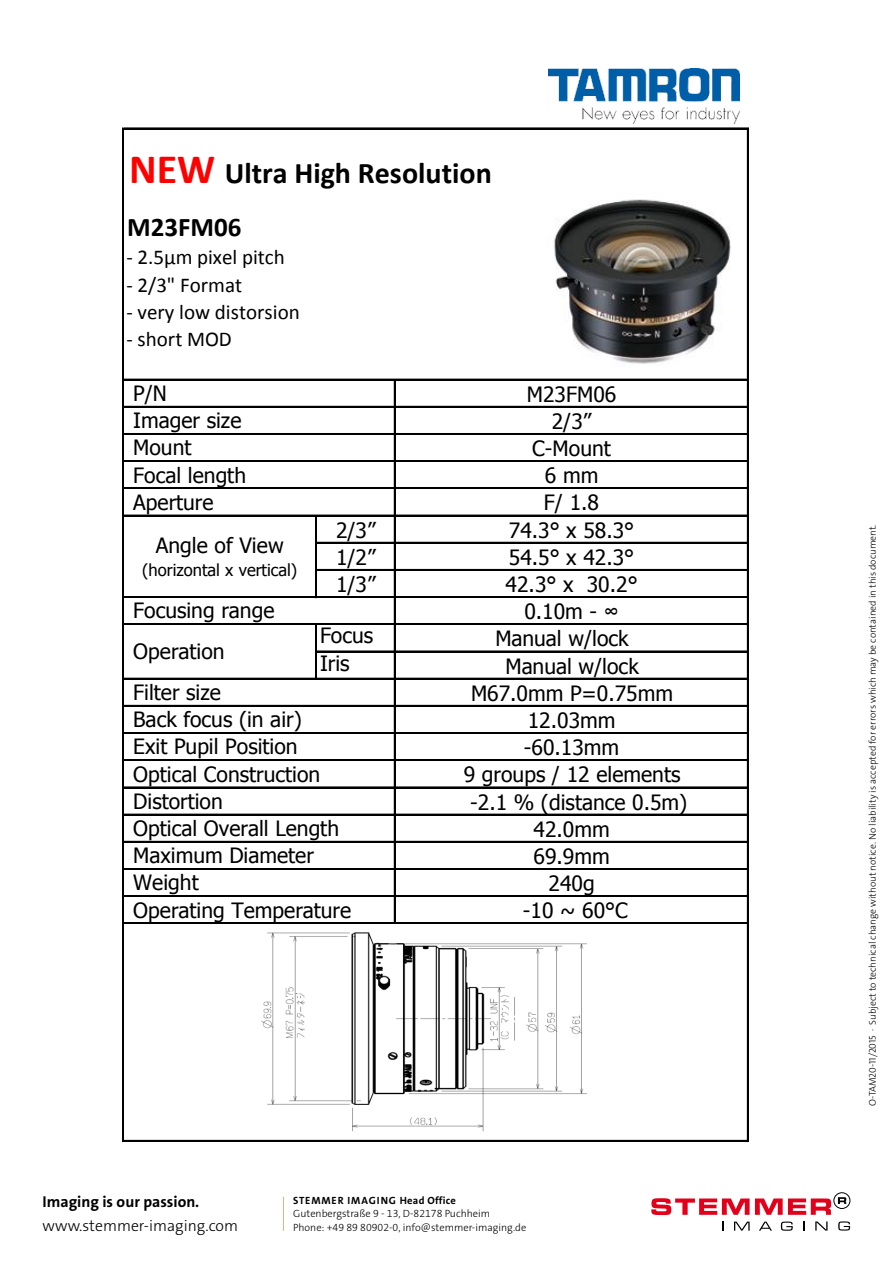
<style>
.page{position:relative;width:893px;height:1263px;background:#fff}
.page>*{position:absolute;margin:0;border:0;box-sizing:border-box;transform-origin:0 0}
.t1{font:700 30px "Calibri";color:#000}
.t2{font:700 27px "Calibri";color:#000}
.t3{font:21px/27.2px "Tahoma";color:#000;text-align:center}
.t4{font:21px "Calibri";color:#000}
.t5{font:16.5px "Tahoma";color:#000}
.t6{font:15.75px "The Sans LP3 Lig";color:#000}
.t7{font:15.75px "The Sans LP7 Bld";color:#000}
.t8{font:10.5px/13.5px "The Sans LP3 Lig";color:#000}
.t9{font:10.5px "The Sans LP7 Bld";letter-spacing:.075em;color:#000}
.t10{font:9.75px "The Sans LP3 Lig";color:#000}
.s1{font-size:42px;color:#f00}
.s2{font-family:"Arial"}
</style>
<div class="page">
<svg style="left:722px;top:1221px;width:2px;height:10px"></svg>
<svg style="left:734px;top:1221px;width:16px;height:10px"></svg>
<svg style="left:759px;top:1221px;width:13px;height:10px"></svg>
<svg style="left:781px;top:1221px;width:12px;height:10px"></svg>
<svg style="left:803px;top:1221px;width:2px;height:9px"></svg>
<svg style="left:815px;top:1221px;width:12px;height:9px"></svg>
<svg style="left:838px;top:1221px;width:12px;height:9px"></svg>
<svg style="left:651px;top:1198px;width:180px;height:17px"></svg>
<svg style="left:838px;top:1197px;width:8px;height:7px"></svg>
<div style="left:834px;top:1192px;width:16px;height:17px;border:1px solid #000;border-radius:50%"></div>
<hr style="left:283px;top:1197px;width:1px;height:34px;background:#d6ba89">
<hr style="left:316px;top:516px;width:1px;height:82px;background:#000">
<hr style="left:122px;top:128px;width:2px;height:1014px;background:#000">
<hr style="left:747px;top:129px;width:2px;height:1013px;background:#000">
<hr style="left:394px;top:380px;width:2px;height:544px;background:#000">
<hr style="left:316px;top:625px;width:1px;height:54px;background:#000">
<hr style="left:124px;top:128px;width:625px;height:1px;background:#000">
<hr style="left:124px;top:379px;width:625px;height:1px;background:#000">
<hr style="left:124px;top:406px;width:625px;height:2px;background:#000">
<hr style="left:124px;top:433px;width:625px;height:2px;background:#000">
<hr style="left:124px;top:460px;width:625px;height:1px;background:#000">
<hr style="left:124px;top:461px;width:625px;height:1px;background:#000">
<hr style="left:124px;top:488px;width:625px;height:1px;background:#000">
<hr style="left:124px;top:515px;width:625px;height:1px;background:#000">
<hr style="left:317px;top:542px;width:432px;height:2px;background:#000">
<hr style="left:317px;top:569px;width:432px;height:2px;background:#000">
<hr style="left:124px;top:596px;width:625px;height:2px;background:#000">
<hr style="left:124px;top:623px;width:625px;height:1px;background:#000">
<hr style="left:124px;top:624px;width:625px;height:1px;background:#000">
<hr style="left:317px;top:651px;width:432px;height:1px;background:#000">
<hr style="left:124px;top:678px;width:625px;height:1px;background:#000">
<hr style="left:124px;top:705px;width:625px;height:2px;background:#000">
<hr style="left:124px;top:732px;width:625px;height:2px;background:#000">
<hr style="left:124px;top:759px;width:625px;height:1px;background:#000">
<hr style="left:124px;top:760px;width:625px;height:1px;background:#000">
<hr style="left:124px;top:787px;width:625px;height:1px;background:#000">
<hr style="left:124px;top:814px;width:625px;height:1px;background:#000">
<hr style="left:124px;top:841px;width:625px;height:2px;background:#000">
<hr style="left:124px;top:868px;width:625px;height:2px;background:#000">
<hr style="left:124px;top:895px;width:625px;height:2px;background:#000">
<hr style="left:124px;top:922px;width:625px;height:1px;background:#000">
<hr style="left:124px;top:923px;width:625px;height:1px;background:#000">
<hr style="left:124px;top:1140px;width:625px;height:2px;background:#000">
<img style="left:554px;top:199px;width:176px;height:165px">
<img style="left:549px;top:68px;width:191px;height:55px">
<img style="left:261px;top:932px;width:326px;height:200px">
<h1 class="t1" style="left:129px;top:154px;width:364px"><span class="s1">NEW</span> Ultra High Resolution</h1>
<p class="t2" style="left:127px;top:210px;width:116px">M23FM06</p>
<p class="t4" style="left:126px;top:244px;width:160px">- 2.5µm pixel pitch</p>
<p class="t4" style="left:126px;top:271px;width:117px">- 2/3" Format</p>
<p class="t4" style="left:126px;top:298px;width:175px">- very low distorsion</p>
<p class="t4" style="left:126px;top:326px;width:107px">- short MOD</p>
<p class="t3" style="left:133px;top:379px;width:114px;text-align:left">P/N<br>Imager size<br>Mount<br>Focal length<br>Aperture</p>
<p class="t3" style="left:156px;top:531px;width:129px">Angle of View</p>
<p class="t5" style="left:142px;top:559px;width:157px">(horizontal x vertical)</p>
<p class="t3" style="left:133px;top:588px;width:143px;line-height:41.2px;text-align:left">Focusing range<br>Operation<br>Filter size</p>
<p class="t3" style="left:133px;top:705px;width:170px">Back focus (in air)</p>
<p class="t3" style="left:133px;top:759px;width:219px;text-align:left">Optical Construction<br>Distortion<br>Optical Overall Length<br>Maximum Diameter<br>Weight<br>Operating Temperature</p>
<p class="t3" style="left:527px;top:379px;width:91px">M23FM06<br>2/3”<br>C-Mount<br>6 mm<br>F/ 1.8</p>
<p class="t3" style="left:336px;top:515px;width:41px">2/3”</p>
<p class="t3" style="left:509px;top:515px;width:127px">74.3° x 58.3°</p>
<p class="t3" style="left:336px;top:543px;width:41px">1/2”</p>
<p class="t3" style="left:509px;top:543px;width:127px">54.5° x 42.3°</p>
<p class="t3" style="left:336px;top:570px;width:41px">1/3”</p>
<p class="t3" style="left:506px;top:570px;width:133px">42.3° x 30.2°<br>0.10m - <span class="s2">∞</span></p>
<p class="t3" style="left:320px;top:621px;width:55px">Focus</p>
<p class="t3" style="left:495px;top:624px;width:135px">Manual w/lock</p>
<p class="t3" style="left:320px;top:648px;width:31px">Iris</p>
<p class="t3" style="left:464px;top:651px;width:225px">Manual w/lock<br>M67.0mm P=0.75mm<br>12.03mm<br>-60.13mm<br>9 groups / 12 elements -2.1 % (distance 0.5m)<br>42.0mm<br>69.9mm<br>240g<br>-10 ~ 60°C</p>
<p class="t3" style="left:133px;top:732px;width:166px">Exit Pupil Position</p>
<p class="t7" style="left:43px;top:1192px;width:158px">Imaging is our passion.</p>
<p class="t6" style="left:43px;top:1215px;width:197px">www.stemmer-imaging.com</p>
<p class="t9" style="left:293px;top:1193px;width:164px">STEMMER IMAGING Head Office</p>
<p class="t8" style="left:293px;top:1207px;width:235px">Gutenbergstraße 9 - 13, D-82178 Puchheim<br>Phone: +49 89 80902-0, info@stemmer-imaging.de</p>
<p class="t10" style="left:866px;top:1106px;width:583px;rotate:-90deg">O-TAM20-11/2015 ∙ Subject to technical change without notice. No liability is accepted for errors which may be contained in this document.</p>
</div>
